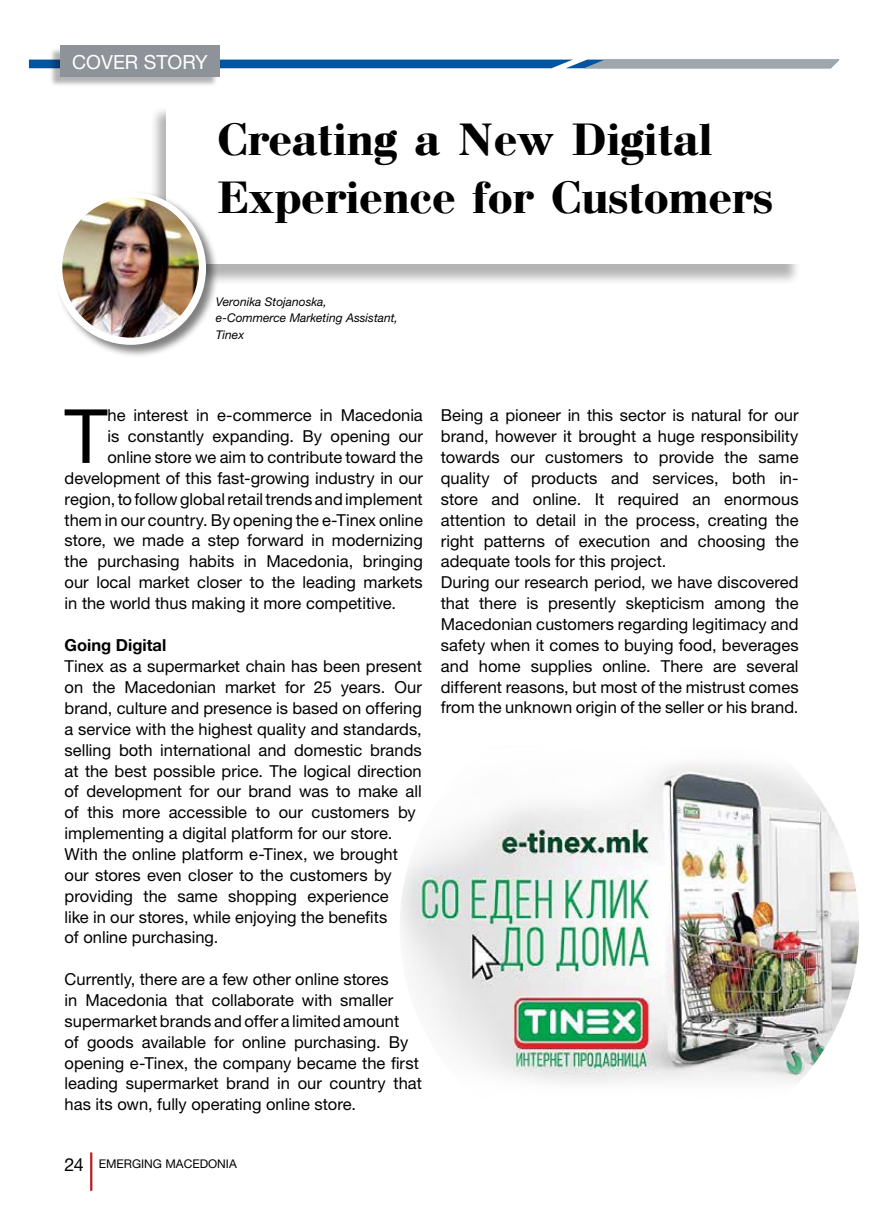
<style>
.page{position:relative;width:885px;height:1212px;background:#fff}
.page>*{position:absolute;margin:0;border:0;box-sizing:border-box;transform-origin:0 0}
.t1{font:74.85px "Helvetica Neue";color:#000}
.t2{font:700 48px/58.5px "Bodoni";color:#000}
.t3{font:19.5px "Helvetica Neue";color:#fff}
.t4{font:16.5px/20.9px "Helvetica Neue";color:#000}
.t5{font:16.5px "Helvetica Neue 55";color:#000}
.t6{font:italic 12px/16.5px "Helvetica Neue";color:#000}
.t7{font:12px "Helvetica Neue";color:#000}
.s1{font-size:18px}
</style>
<div class="page">
<svg style="left:29px;top:60px;width:810px;height:8px;background:#4478a7"></svg>
<div style="left:50px;top:47px;width:168px;height:41px;background:#000;opacity:.3"></div>
<div style="left:60px;top:46px;width:159px;height:31px;background:#8d9398"></div>
<hr style="left:90px;top:1152px;width:2px;height:39px;background:#b42025">
<div style="left:149px;top:106px;width:651px;height:179px;background:#000;opacity:.3"></div>
<div style="left:166px;top:102px;width:633px;height:162px;background:#fff"></div>
<div style="left:54px;top:191px;width:165px;height:167px;background:#000;opacity:.5"></div>
<div style="left:55px;top:192px;width:151px;height:153px;background:#fff;border-radius:50%"></div>
<img style="left:62px;top:198px;width:137px;height:140px">
<img style="left:400px;top:763px;width:459px;height:320px">
<p class="t3" style="left:72px;top:51px;width:137px">COVER STORY</p>
<h2 class="t2" style="left:216px;top:111px;width:557px">Creating a New Digital<br>Experience for Customers</h2>
<p class="t6" style="left:216px;top:293px;width:183px">Veronika Stojanoska, e-Commerce Marketing Assistant,<br>Tinex</p>
<h1 class="t1" style="left:64px;top:392px;width:44px">T</h1>
<p class="t4" style="left:107px;top:405px;width:317px">he interest in e-commerce in Macedonia</p>
<p class="t4" style="left:107px;top:426px;width:317px">is constantly expanding. By opening our</p>
<p class="t4" style="left:107px;top:446px;width:317px">online store we aim to contribute toward the</p>
<p class="t4" style="left:65px;top:467px;width:360px">development of this fast-growing industry in our</p>
<p class="t4" style="left:65px;top:488px;width:359px">region, to follow global retail trends and implement</p>
<p class="t4" style="left:65px;top:509px;width:360px">them in our country. By opening the e-Tinex online</p>
<p class="t4" style="left:65px;top:530px;width:359px">store, we made a step forward in modernizing</p>
<p class="t4" style="left:65px;top:551px;width:360px">the purchasing habits in Macedonia, bringing</p>
<p class="t4" style="left:65px;top:571px;width:359px">our local market closer to the leading markets</p>
<p class="t4" style="left:65px;top:592px;width:333px">in the world thus making it more competitive.</p>
<p class="t5" style="left:65px;top:635px;width:103px">Going Digital</p>
<p class="t4" style="left:65px;top:656px;width:359px">Tinex as a supermarket chain has been present on the Macedonian market for 25 years. Our brand, culture and presence is based on offering a service with the highest quality and standards, selling both international and domestic brands at the best possible price. The logical direction of development for our brand was to make all of this more accessible to our customers by implementing a digital platform for our store.<br>With the online platform e-Tinex, we brought our stores even closer to the customers by providing the same shopping experience<br>like in our stores, while enjoying the benefits<br>of online purchasing.</p>
<p class="t4" style="left:65px;top:968px;width:359px">Currently, there are a few other online stores<br>in Macedonia that collaborate with smaller supermarket brands and offer a limited amount<br>of goods available for online purchasing. By opening e-Tinex, the company became the first leading supermarket brand in our country that has its own, fully operating online store.</p>
<p class="t7" style="left:64px;top:1156px;width:174px"><span class="s1">24</span> EMERGING MACEDONIA</p>
<p class="t4" style="left:441px;top:405px;width:359px">Being a pioneer in this sector is natural for our brand, however it brought a huge responsibility towards our customers to provide the same quality of products and services, both in&shy;store and online. It required an enormous attention to detail in the process, creating the right patterns of execution and choosing the adequate tools for this project.<br>During our research period, we have discovered that there is presently skepticism among the Macedonian customers regarding legitimacy and safety when it comes to buying food, beverages and home supplies online. There are several different reasons, but most of the mistrust comes from the unknown origin of the seller or his brand.</p>
</div>
